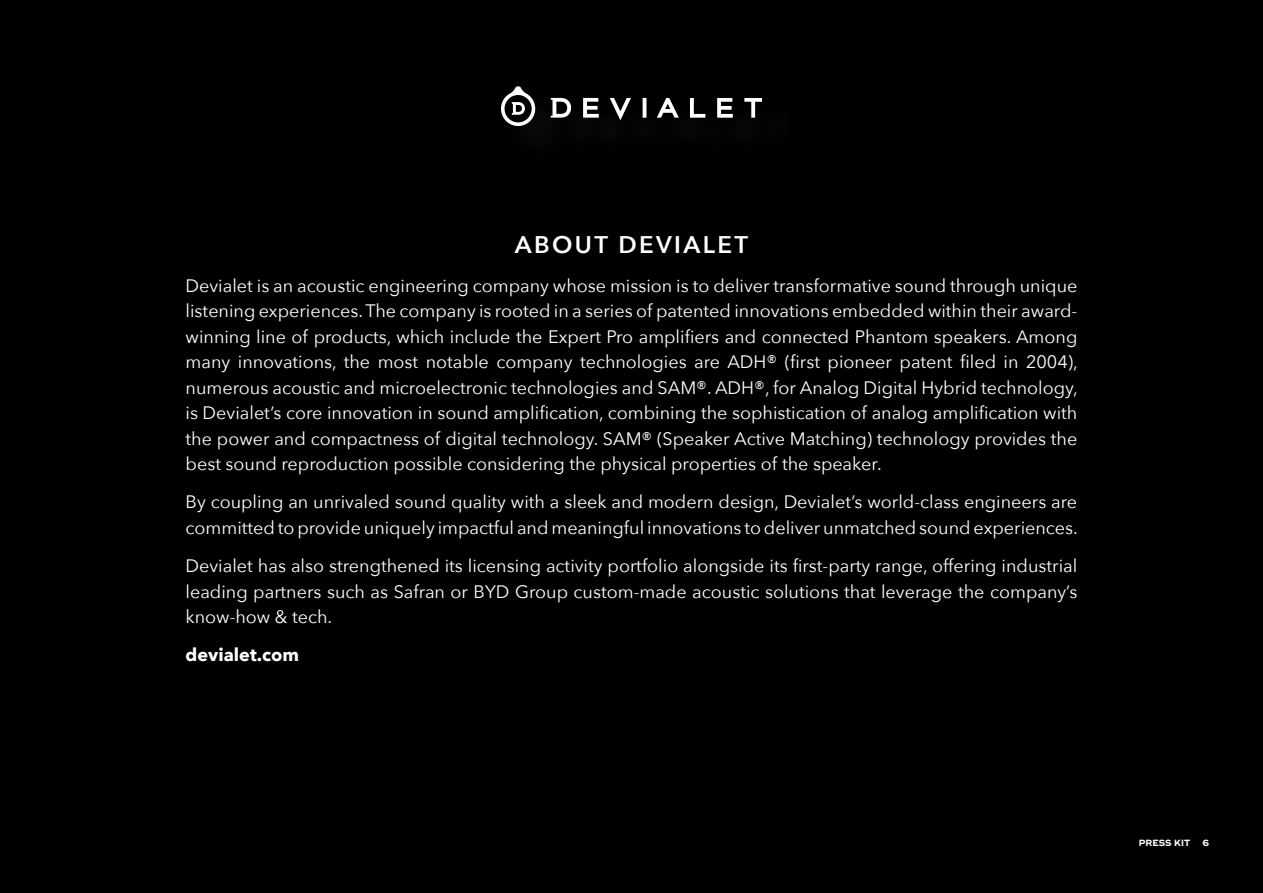
<style>
.page{position:relative;width:1263px;height:893px;background:#000}
.page>*{position:absolute;margin:0;border:0;box-sizing:border-box;transform-origin:0 0}
.t1{font:600 24px "Avenir Next";letter-spacing:.1em;color:#fff}
.t2{font:18px/25.5px "Avenir Next";color:#fff;text-align:justify}
.t3{font:700 18px "Avenir Next";color:#fff}
.t4{font:700 9px "Ridley Grotesk";color:#fff}
</style>
<div class="page">
<svg style="left:501px;top:86px;width:35px;height:40px"></svg>
<svg style="left:657px;top:98px;width:22px;height:20px"></svg>
<svg style="left:583px;top:98px;width:16px;height:20px"></svg>
<svg style="left:551px;top:98px;width:20px;height:20px"></svg>
<svg style="left:690px;top:98px;width:15px;height:20px"></svg>
<hr style="left:643px;top:98px;width:3px;height:20px;background:#fff">
<svg style="left:744px;top:98px;width:18px;height:20px"></svg>
<svg style="left:717px;top:98px;width:16px;height:20px"></svg>
<svg style="left:610px;top:98px;width:21px;height:22px"></svg>
<p class="t1" style="left:515px;top:224px;width:235px">ABOUT DEVIALET</p>
<p class="t2" style="left:186px;top:272px;width:894px">Devialet is an acoustic engineering company whose mission is to deliver transformative sound through unique listening experiences. The company is rooted in a series of patented innovations embedded within their award&shy;winning line of products, which include the Expert Pro amplifiers and connected Phantom speakers. Among many innovations, the most notable company technologies are ADH® (first pioneer patent filed in 2004), numerous acoustic and microelectronic technologies and SAM®. ADH®, for Analog Digital Hybrid technology, is Devialet’s core innovation in sound amplification, combining the sophistication of analog amplification with the power and compactness of digital technology. SAM® (Speaker Active Matching) technology provides the best sound reproduction possible considering the physical properties of the speaker.</p>
<p class="t2" style="left:186px;top:488px;width:894px">By coupling an unrivaled sound quality with a sleek and modern design, Devialet’s world-class engineers are committed to provide uniquely impactful and meaningful innovations to deliver unmatched sound experiences.</p>
<p class="t2" style="left:186px;top:552px;width:893px">Devialet has also strengthened its licensing activity portfolio alongside its first-party range, offering industrial leading partners such as Safran or BYD Group custom-made acoustic solutions that leverage the company’s know-how &amp; tech.</p>
<p class="t3" style="left:186px;top:639px;width:115px">devialet.com</p>
<p class="t4" style="left:1139px;top:837px;width:53px">PRESS KIT</p>
<p class="t4" style="left:1202px;top:837px;width:8px">6</p>
</div>
